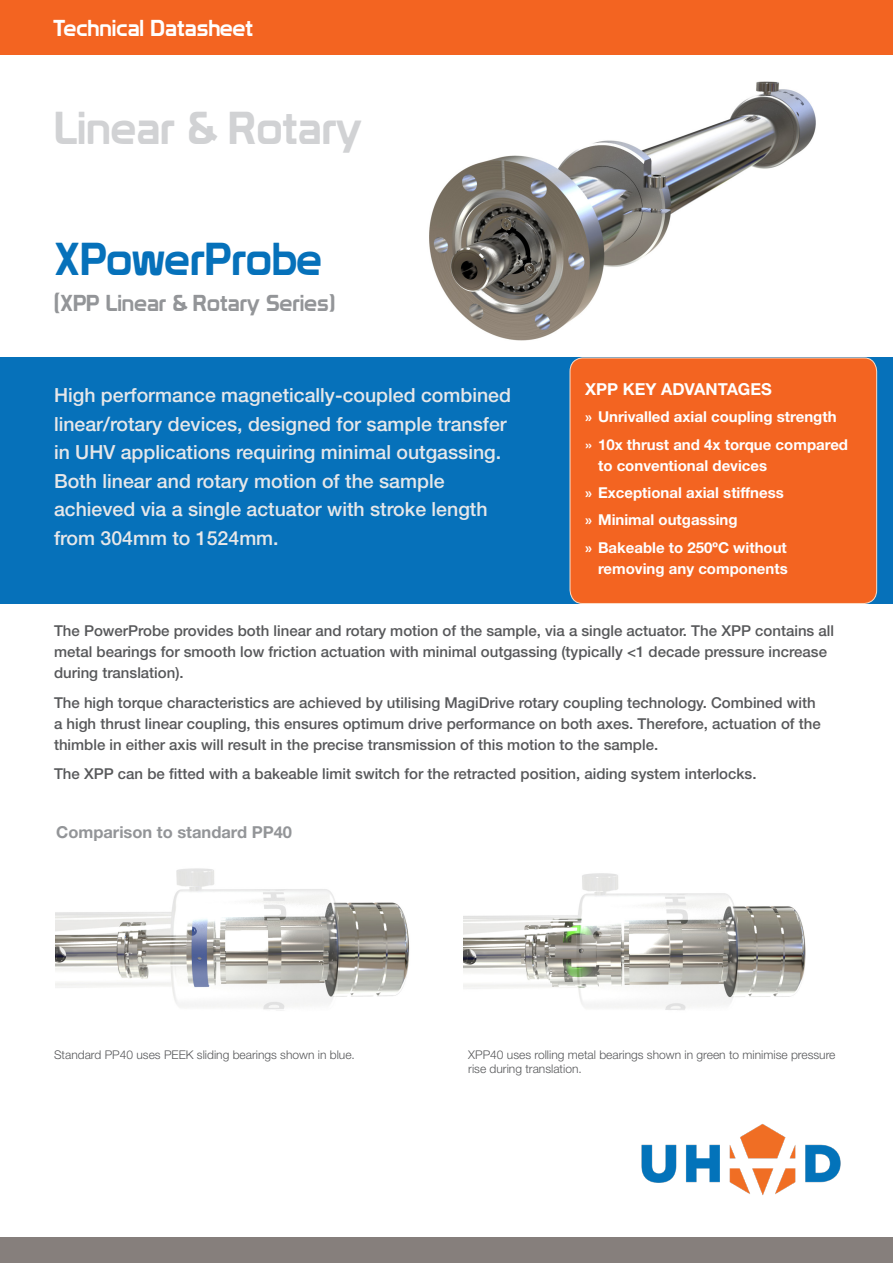
<style>
.page{position:relative;width:893px;height:1263px;background:#fff}
.page>*{position:absolute;margin:0;border:0;box-sizing:border-box;transform-origin:0 0}
.PRODUCT_NAME{font:45px "Prototype";color:#d1d2d4}
.PRODUCT_NAME-2{font:45px "Prototype";color:#0671ba}
.SUB_HEADING{font:22.5px "Prototype";color:#939598}
.t1{font:22.5px "Prototype";color:#fff}
.BLK_BOX_WHITE_TEXT{font:500 19.5px/28.5px "Helvetica Neue";color:#e6e7e9}
.SMALL_BLUE_HEADING{font:700 16.5px "Helvetica Neue";color:#939598}
.Orange_heading{font:700 16.5px "Helvetica Neue";color:#fff}
.MAIN_COPY{font:500 15px/21px "Helvetica Neue";color:#57585a}
.t2{font:700 15px/21px "Helvetica Neue";color:#fff}
.MAIN_COPY-2{font:300 12px/14.4px "Helvetica Neue";color:#57585a}
.s1{font-family:"Myriad Pro"}
.s2{font-weight:500}
</style>
<div class="page">
<img style="left:429px;top:81px;width:387px;height:260px">
<div style="left:0;top:0;width:893px;height:54px;background:#f36421"></div>
<div style="left:0;top:357px;width:893px;height:247px;background:#0671ba"></div>
<div style="left:570px;top:358px;width:307px;height:245px;background:#f36421;border-radius:13px"></div>
<div style="left:570px;top:358px;width:307px;height:246px;border:1px solid #fddcc5;border-radius:13px"></div>
<div style="left:0;top:1237px;width:893px;height:26px;background:#867f7c"></div>
<img style="left:641px;top:1124px;width:200px;height:71px">
<img style="left:55px;top:868px;width:355px;height:143px">
<img style="left:463px;top:873px;width:342px;height:137px">
<p class="t1" style="left:53px;top:14px;width:202px">Technical Datasheet</p>
<p class="PRODUCT_NAME" style="left:54px;top:101px;width:310px">Linear &amp; Rotary</p>
<p class="PRODUCT_NAME-2" style="left:54px;top:232px;width:270px">XPowerProbe</p>
<p class="SUB_HEADING" style="left:54px;top:290px;width:283px">(XPP Linear &amp; Rotary Series)</p>
<p class="BLK_BOX_WHITE_TEXT" style="left:54px;top:381px;width:458px">High performance magnetically-coupled combined linear/rotary devices, designed for sample transfer in UHV applications requiring minimal outgassing.<br>Both linear and rotary motion of the sample achieved via a single actuator with stroke length from 304mm to 1524mm.</p>
<p class="Orange_heading" style="left:585px;top:379px;width:188px">XPP KEY ADVANTAGES</p>
<p class="t2" style="left:585px;top:406px;width:253px"><span class="s1">»</span> Unrivalled axial coupling strength</p>
<p class="t2" style="left:598px;top:433px;width:252px;text-indent:-13px"><span class="s2">»</span> 10x thrust and 4x torque compared to conventional devices</p>
<p class="t2" style="left:585px;top:482px;width:200px"><span class="s1">»</span> Exceptional axial stiffness</p>
<p class="t2" style="left:585px;top:509px;width:154px"><span class="s1">»</span> Minimal outgassing</p>
<p class="t2" style="left:585px;top:537px;width:204px;text-align:right"><span class="s1">»</span> Bakeable to 250ºC without removing any components</p>
<p class="MAIN_COPY" style="left:54px;top:620px;width:782px">The PowerProbe provides both linear and rotary motion of the sample, via a single actuator. The XPP contains all metal bearings for smooth low friction actuation with minimal outgassing (typically &lt;1 decade pressure increase during translation).</p>
<p class="MAIN_COPY" style="left:54px;top:692px;width:768px">The high torque characteristics are achieved by utilising MagiDrive rotary coupling technology. Combined with a high thrust linear coupling, this ensures optimum drive performance on both axes. Therefore, actuation of the thimble in either axis will result in the precise transmission of this motion to the sample.</p>
<p class="MAIN_COPY" style="left:54px;top:763px;width:704px">The XPP can be fitted with a bakeable limit switch for the retracted position, aiding system interlocks.</p>
<p class="SMALL_BLUE_HEADING" style="left:56px;top:822px;width:237px">Comparison to standard PP40</p>
<p class="MAIN_COPY-2" style="left:54px;top:1047px;width:302px">Standard PP40 uses PEEK sliding bearings shown in blue.</p>
<p class="MAIN_COPY-2" style="left:468px;top:1047px;width:369px">XPP40 uses rolling metal bearings shown in green to minimise pressure rise during translation.</p>
</div>
